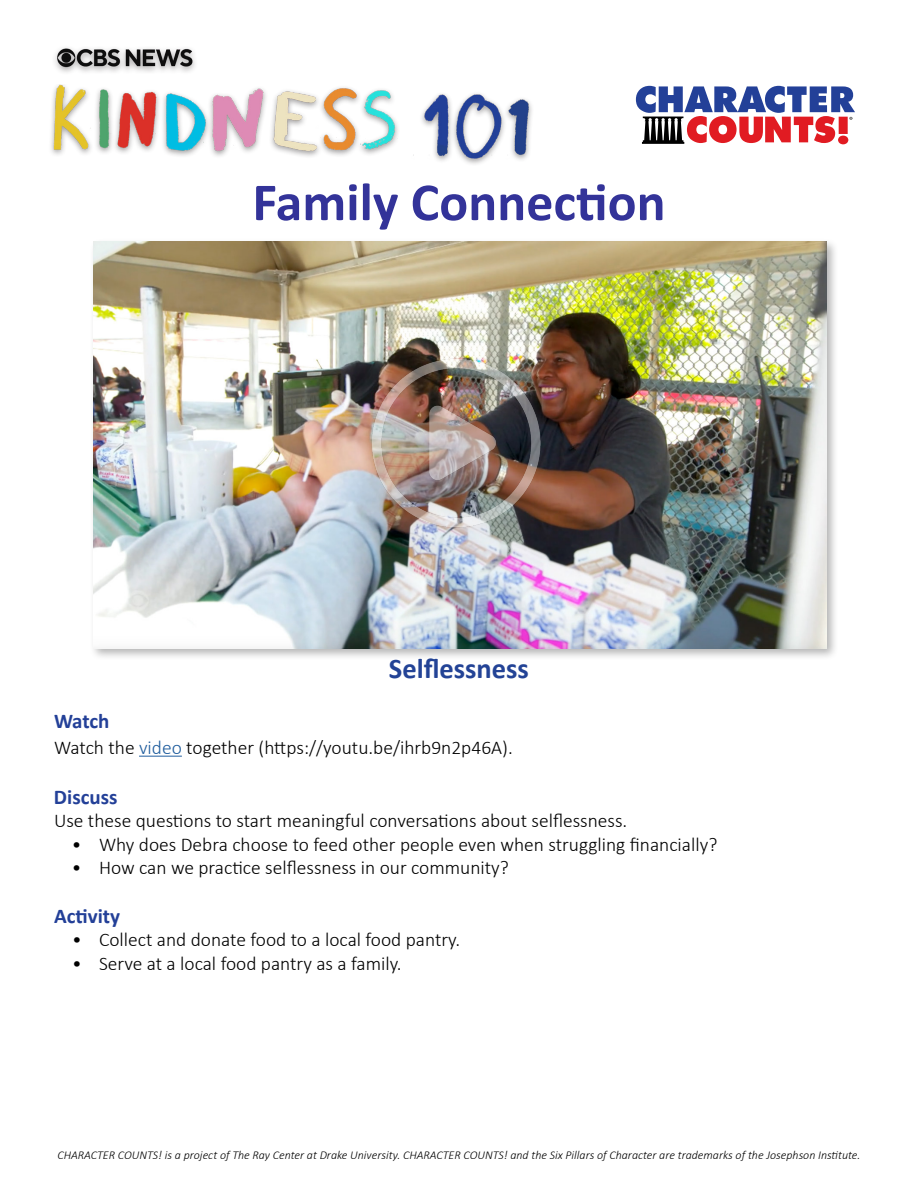
<style>
.page{position:relative;width:918px;height:1188px;background:#fff}
.page>*{position:absolute;margin:0;border:0;box-sizing:border-box;transform-origin:0 0}
.t1{font:700 54px "Calibri";color:#339}
.t2{font:700 28.5px "Calibri";color:#234396}
.t3{font:700 21px "Calibri";color:#234098}
.t4{font:300 19.5px "Calibri";color:#000}
.t5{font:italic 300 12px "Calibri";color:#000}
.s1{color:#215e9e}
</style>
<div class="page">
<img style="left:51px;top:85px;width:481px;height:79px">
<img style="left:55px;top:48px;width:140px;height:25px">
<svg style="left:636px;top:86px;width:219px;height:58px"></svg>
<hr style="left:139px;top:756px;width:43px;height:1px;background:#215e9e">
<div style="left:89px;top:238px;width:750px;height:423px;background:#000;opacity:.3"></div>
<img style="left:93px;top:242px;width:733px;height:406px">
<img style="left:360px;top:341px;width:193px;height:197px">
<h1 class="t1" style="left:252px;top:164px;width:415px">Family Connection</h1>
<h2 class="t2" style="left:389px;top:648px;width:142px">Selflessness</h2>
<p class="t3" style="left:54px;top:707px;width:57px">Watch</p>
<p class="t4" style="left:54px;top:735px;width:460px">Watch the <span class="s1">video</span> together (https://youtu.be/ihrb9n2p46A).</p>
<p class="t3" style="left:54px;top:782px;width:65px">Discuss</p>
<p class="t4" style="left:54px;top:809px;width:575px">Use these questions to start meaningful conversations about selflessness.</p>
<p class="t4" style="left:72px;top:832px;width:647px">• Why does Debra choose to feed other people even when struggling financially?</p>
<p class="t4" style="left:72px;top:856px;width:438px">• How can we practice selflessness in our community?</p>
<p class="t3" style="left:54px;top:901px;width:68px">Activity</p>
<p class="t4" style="left:72px;top:928px;width:390px">• Collect and donate food to a local food pantry.</p>
<p class="t4" style="left:72px;top:951px;width:331px">• Serve at a local food pantry as a family.</p>
<p class="t5" style="left:57px;top:1147px;width:805px">CHARACTER COUNTS! is a project of The Ray Center at Drake University. CHARACTER COUNTS! and the Six Pillars of Character are trademarks of the Josephson Institute.</p>
</div>
